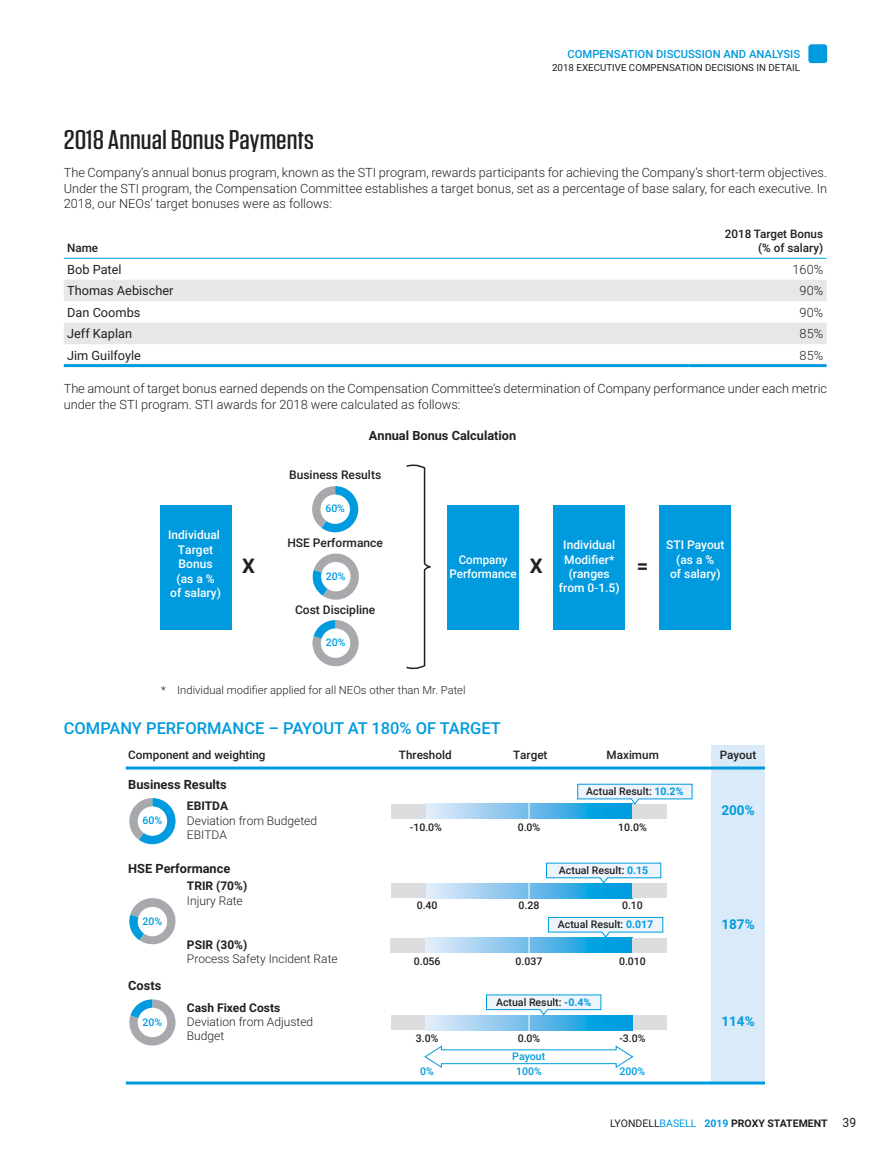
<style>
.page{position:relative;width:891px;height:1161px;background:#fff}
.page>*{position:absolute;margin:0;border:0;box-sizing:border-box;transform-origin:0 0}
.title3{font:500 27px "Tungsten";color:#231f20;scale:1.2 1}
.t1{font:700 20.25px "Roboto";color:#231f20}
.title4{font:500 16.5px "Roboto";color:#009bde}
.t2{font:700 13.5px "Roboto";color:#009bde}
.tab_current_R{font:300 12.75px/15.3px "Roboto";color:#231f20;text-align:justify}
.t3{font:700 12.75px "Roboto";color:#231f20}
.tab_current_L{font:12.75px "Roboto";color:#231f20}
.t4{font:300 12px/14.4px "Roboto";color:#231f20}
.t5{font:500 12px/14.4px "Roboto";color:#fff;text-align:center}
.t6{font:500 12px "Roboto";color:#231f20}
.t7{font:500 12px/14.4px "Roboto";color:#fff;text-align:center;scale:.96 1}
.tab_header_R{font:500 11.7px/14.1px "Roboto";color:#231f20;text-align:right}
.tab_header_L{font:500 11.7px "Roboto";color:#231f20}
.p_footnote{font:300 11.25px "Roboto";color:#231f20}
.t8{font:500 11.25px "Roboto";color:#009bde}
.t9{font:500 10.5px "Roboto";color:#231f20}
.t10{font:700 10.5px "Roboto";color:#231f20}
.t11{font:500 10.5px "Roboto";color:#009bde}
.t12{font:9.75px "Roboto";color:#231f20}
.s1{font-weight:700}
.s2{font-weight:700;color:#009bde}
.s3{font-weight:400}
.s4{font-weight:400;color:#009bde}
.s5{color:#009bde}
.s6{font-weight:400;font-size:12.75px}
</style>
<div class="page">
<div style="left:808px;top:44px;width:19px;height:19px;background:#009bde;border-radius:3px"></div>
<svg style="left:64px;top:280px;width:763px;height:64px;fill:#e6e7e9"></svg>
<hr style="left:64px;top:364px;width:625px;height:3px;background:#009bde">
<hr style="left:689px;top:364px;width:138px;height:3px;background:#009bde">
<hr style="left:64px;top:258px;width:625px;height:1px;background:#009bde">
<hr style="left:689px;top:258px;width:138px;height:1px;background:#009bde">
<div style="left:660px;top:505px;width:71px;height:124px;background:#009bde"></div>
<div style="left:554px;top:505px;width:71px;height:124px;background:#009bde"></div>
<div style="left:448px;top:505px;width:71px;height:124px;background:#009bde"></div>
<div style="left:160px;top:505px;width:71px;height:124px;background:#009bde"></div>
<svg style="left:406px;top:464px;width:25px;height:206px"></svg>
<svg style="left:312px;top:486px;width:46px;height:46px"></svg>
<div style="left:320px;top:494px;width:30px;height:30px;background:#fff;border-radius:50%"></div>
<svg style="left:312px;top:620px;width:47px;height:46px"></svg>
<svg style="left:312px;top:553px;width:47px;height:47px"></svg>
<div style="left:321px;top:562px;width:30px;height:29px;background:#fff;border-radius:50%"></div>
<div style="left:321px;top:628px;width:29px;height:30px;background:#fff;border-radius:50%"></div>
<div style="left:711px;top:746px;width:54px;height:337px;background:#daeaf9"></div>
<svg style="left:425px;top:804px;width:208px;height:15px"></svg>
<div style="left:633px;top:804px;width:34px;height:15px;background:#dcdddf"></div>
<svg style="left:425px;top:883px;width:208px;height:15px"></svg>
<div style="left:633px;top:883px;width:34px;height:15px;background:#dcdddf"></div>
<svg style="left:425px;top:938px;width:207px;height:15px"></svg>
<div style="left:632px;top:938px;width:35px;height:15px;background:#dcdddf"></div>
<div style="left:391px;top:804px;width:34px;height:15px;background:#dcdddf"></div>
<div style="left:391px;top:883px;width:34px;height:15px;background:#dcdddf"></div>
<div style="left:391px;top:938px;width:34px;height:15px;background:#dcdddf"></div>
<div style="left:391px;top:1015px;width:34px;height:15px;background:#dcdddf"></div>
<div style="left:632px;top:1015px;width:35px;height:15px;background:#dcdddf"></div>
<svg style="left:424px;top:1045px;width:210px;height:23px"></svg>
<svg style="left:129px;top:798px;width:47px;height:46px"></svg>
<div style="left:138px;top:806px;width:29px;height:30px;background:#fff;border-radius:50%"></div>
<svg style="left:129px;top:898px;width:47px;height:47px"></svg>
<div style="left:138px;top:907px;width:29px;height:29px;background:#fff;border-radius:50%"></div>
<svg style="left:129px;top:999px;width:47px;height:47px"></svg>
<div style="left:138px;top:1008px;width:29px;height:29px;background:#fff;border-radius:50%"></div>
<hr style="left:126px;top:767px;width:639px;height:3px;background:#009bde">
<svg style="left:425px;top:1015px;width:207px;height:15px"></svg>
<svg style="left:529px;top:803px;width:1px;height:16px"></svg>
<svg style="left:529px;top:883px;width:1px;height:16px"></svg>
<svg style="left:529px;top:937px;width:1px;height:16px"></svg>
<svg style="left:486px;top:994px;width:116px;height:37px"></svg>
<svg style="left:577px;top:783px;width:116px;height:22px"></svg>
<svg style="left:546px;top:862px;width:116px;height:22px"></svg>
<svg style="left:548px;top:917px;width:116px;height:21px"></svg>
<hr style="left:126px;top:1082px;width:639px;height:3px;background:#009bde">
<p class="t8" style="left:567px;top:46px;width:103px">Compensation Discussi</p>
<p class="t8" style="left:705px;top:46px;width:74px">on and Analysis</p>
<p class="t12" style="left:552px;top:61px;width:160px">2018 Executive Compensation Dec</p>
<p class="t12" style="left:724px;top:61px;width:78px">isions in Detail</p>
<p class="title3" style="left:64px;top:126px;width:210px">2018 Annual Bonus Payments</p>
<p class="tab_current_R" style="left:64px;top:165px;width:765px">The Company’s annual bonus program, known as the STI program, rewards participants for achieving the Company’s short-term objectives.<br>Under the STI program, the Compensation Committee establishes a target bonus, set as a percentage of base salary, for each executive. In 2018, our NEOs’ target bonuses were as follows:</p>
<p class="tab_header_L" style="left:67px;top:240px;width:33px">Name</p>
<p class="tab_header_R" style="left:725px;top:226px;width:100px">2018 Target Bonus (% of salary)</p>
<p class="tab_current_L" style="left:67px;top:260px;width:56px">Bob Patel</p>
<p class="tab_current_R" style="left:793px;top:261px;width:32px">160%</p>
<p class="tab_current_L" style="left:67px;top:282px;width:108px">Thomas Aebischer</p>
<p class="tab_current_R" style="left:800px;top:283px;width:25px">90%</p>
<p class="tab_current_L" style="left:67px;top:303px;width:75px">Dan Coombs</p>
<p class="tab_current_R" style="left:800px;top:304px;width:25px">90%</p>
<p class="tab_current_L" style="left:67px;top:325px;width:66px">Jeff Kaplan</p>
<p class="tab_current_R" style="left:800px;top:326px;width:25px">85%</p>
<p class="tab_current_L" style="left:67px;top:346px;width:75px">Jim Guilfoyle</p>
<p class="tab_current_R" style="left:800px;top:347px;width:25px">85%</p>
<p class="tab_current_R" style="left:64px;top:381px;width:765px">The amount of target bonus earned depends on the Compensation Committee’s determination of Company performance under each metric under the STI program. STI awards for 2018 were calculated as follows:</p>
<p class="t3" style="left:369px;top:427px;width:149px">Annual Bonus Calculation</p>
<p class="t6" style="left:289px;top:467px;width:94px">Business Results</p>
<p class="t5" style="left:168px;top:527px;width:54px">Individual<br>Target<br>Bonus (as a %<br>of salary)</p>
<p class="t11" style="left:325px;top:501px;width:21px">60%</p>
<p class="t6" style="left:287px;top:534px;width:97px">HSE Performance</p>
<p class="t5" style="left:559px;top:537px;width:62px">Individual<br>Modifier* (ranges from 0-1.5)</p>
<p class="t7" style="left:450px;top:552px;width:71px">Company<br>Performance</p>
<p class="t1" style="left:242px;top:552px;width:14px">X</p>
<p class="t1" style="left:530px;top:552px;width:14px">X</p>
<p class="t1" style="left:637px;top:552px;width:13px">=</p>
<p class="t11" style="left:326px;top:569px;width:21px">20%</p>
<p class="t6" style="left:295px;top:601px;width:82px">Cost Discipline</p>
<p class="t11" style="left:326px;top:635px;width:21px">20%</p>
<p class="p_footnote" style="left:161px;top:682px;width:306px">* Individual modifier applied for all NEOs other than Mr. Patel</p>
<p class="t5" style="left:666px;top:537px;width:60px">STI Payout (as a %<br>of salary)</p>
<p class="title4" style="left:64px;top:717px;width:48px">COMPAN</p>
<p class="title4" style="left:132px;top:717px;width:360px">Y PERFORMANCE – PAYOUT AT 180% OF TARGET</p>
<p class="tab_header_R" style="left:128px;top:747px;width:139px">Component and weighting</p>
<p class="tab_header_R" style="left:399px;top:747px;width:54px">Threshold</p>
<p class="tab_header_R" style="left:513px;top:747px;width:36px">Target</p>
<p class="tab_header_R" style="left:607px;top:747px;width:54px">Maximum</p>
<p class="tab_header_R" style="left:720px;top:747px;width:38px">Payout</p>
<p class="t3" style="left:128px;top:775px;width:100px">Business Results</p>
<p class="t4" style="left:187px;top:798px;width:132px"><span class="s1">EBITDA<br></span>Deviation from Budgeted<br>EBITDA</p>
<p class="t11" style="left:143px;top:813px;width:21px">60%</p>
<p class="t3" style="left:128px;top:860px;width:103px">HSE Performance</p>
<p class="t11" style="left:143px;top:914px;width:21px">20%</p>
<p class="t3" style="left:128px;top:977px;width:34px">Costs</p>
<p class="t11" style="left:143px;top:1014px;width:21px">20%</p>
<p class="t4" style="left:187px;top:878px;width:62px"><span class="s1">TRIR (70%)<br></span>Injury Rate</p>
<p class="t4" style="left:187px;top:937px;width:152px"><span class="s1">PSIR (30%)<br></span>Process Safety Incident Rate</p>
<p class="t4" style="left:187px;top:1000px;width:128px"><span class="s1">Cash Fixed Costs<br></span>Deviation from Adjusted<br>Budget</p>
<p class="t9" style="left:586px;top:784px;width:99px">Actual Result: <span class="s2">10.2%</span></p>
<p class="t9" style="left:410px;top:820px;width:34px">-10.0%</p>
<p class="t9" style="left:618px;top:820px;width:30px">10.0%</p>
<p class="t9" style="left:518px;top:820px;width:24px">0.0%</p>
<p class="t9" style="left:559px;top:863px;width:91px">Actual Result: <span class="s2">0.15</span></p>
<p class="t9" style="left:417px;top:898px;width:22px">0.40</p>
<p class="t9" style="left:622px;top:898px;width:22px">0.10</p>
<p class="t9" style="left:519px;top:898px;width:22px">0.28</p>
<p class="t9" style="left:558px;top:917px;width:97px">Actual Result: <span class="s2">0.017</span></p>
<p class="t9" style="left:414px;top:954px;width:28px">0.056</p>
<p class="t9" style="left:619px;top:954px;width:28px">0.010</p>
<p class="t9" style="left:516px;top:954px;width:28px">0.037</p>
<p class="t9" style="left:496px;top:995px;width:97px">Actual Result: <span class="s2">-0.4%</span></p>
<p class="t9" style="left:518px;top:1031px;width:24px">0.0%</p>
<p class="t9" style="left:416px;top:1031px;width:24px">3.0%</p>
<p class="t9" style="left:619px;top:1031px;width:28px">-3.0%</p>
<p class="t11" style="left:512px;top:1049px;width:34px">Payout</p>
<p class="t11" style="left:420px;top:1064px;width:15px">0%</p>
<p class="t11" style="left:516px;top:1064px;width:27px">100%</p>
<p class="t11" style="left:620px;top:1064px;width:27px">200%</p>
<p class="t2" style="left:721px;top:801px;width:35px">200%</p>
<p class="t2" style="left:721px;top:915px;width:35px">187%</p>
<p class="t2" style="left:721px;top:1012px;width:35px">114%</p>
<p class="t10" style="left:610px;top:1116px;width:247px"><span class="s3">LYONDELL</span><span class="s4">BASELL</span> <span class="s5">2019</span> PROXY STATEMENT <span class="s6">39</span></p>
</div>
